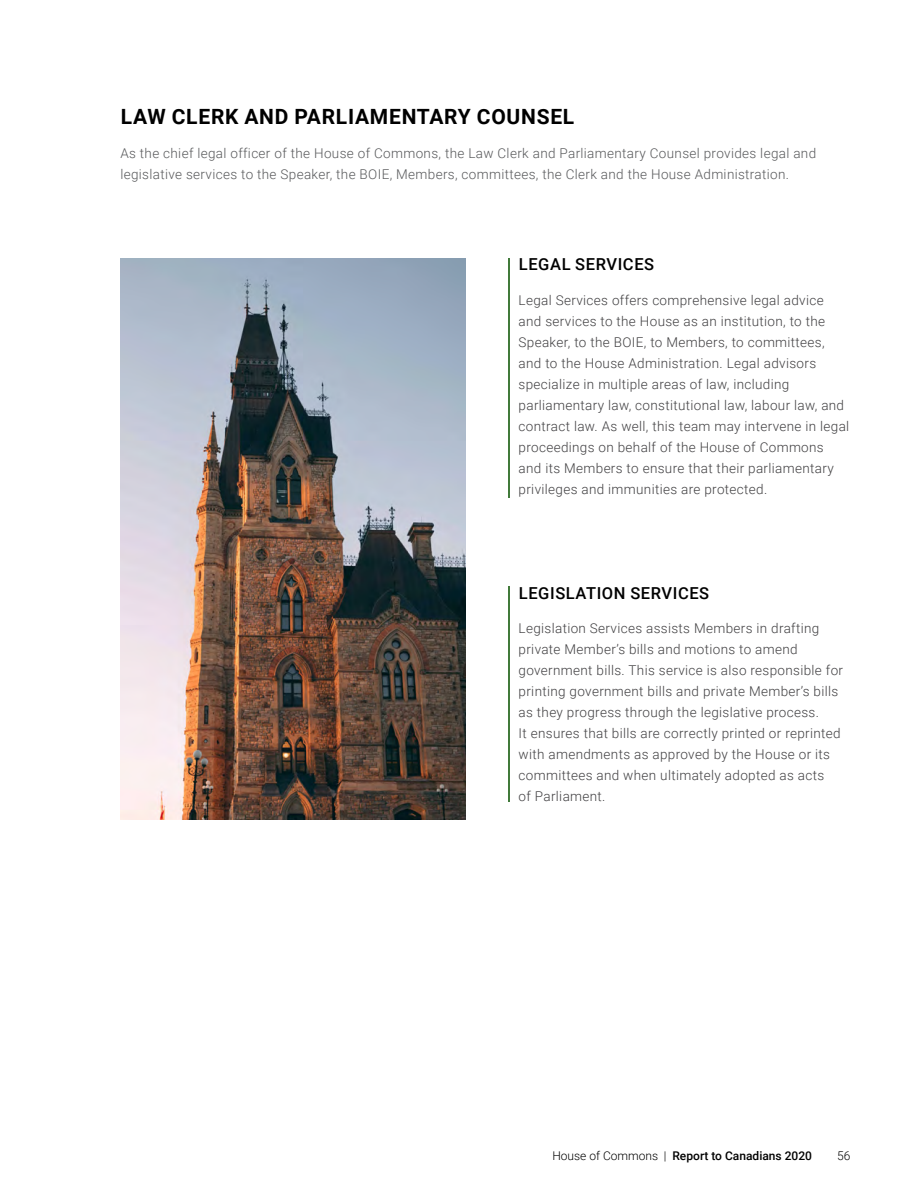
<style>
.page{position:relative;width:918px;height:1188px;background:#fff}
.page>*{position:absolute;margin:0;border:0;box-sizing:border-box;transform-origin:0 0}
.h4_-_Roboto{font:700 21px "Roboto";letter-spacing:.035em;color:#000}
.h5_-_Roboto{font:500 16.5px "Roboto";letter-spacing:.035em;color:#000}
.Body{font:300 13.5px/21px "Roboto";letter-spacing:.025em;color:#414042}
.Body-2{font:300 13.5px/21px "Roboto";letter-spacing:.025em;color:#58595b}
.t1{font:500 12px "Roboto";color:#000}
.t2{font:300 12px "Roboto";color:#000}
.s1{font-weight:300}
</style>
<div class="page">
<img style="left:120px;top:258px;width:346px;height:562px">
<hr style="left:508px;top:258px;width:2px;height:239px;background:#417a3a">
<hr style="left:508px;top:586px;width:2px;height:216px;background:#417a3a">
<h4 class="h4_-_Roboto" style="left:121px;top:102px;width:455px">LAW CLERK AND PARLIAMENTARY COUNSEL</h4>
<p class="Body-2" style="left:120px;top:142px;width:697px">As the chief legal officer of the House of Commons, the Law Clerk and Parliamentary Counsel provides legal and legislative services to the Speaker, the BOIE, Members, committees, the Clerk and the House Administration.</p>
<h5 class="h5_-_Roboto" style="left:519px;top:253px;width:137px">LEGAL SERVICES</h5>
<p class="Body" style="left:519px;top:289px;width:332px">Legal Services offers comprehensive legal advice and services to the House as an institution, to the Speaker, to the BOIE, to Members, to committees, and to the House Administration. Legal advisors specialize in multiple areas of law, including parliamentary law, constitutional law, labour law, and contract law. As well, this team may intervene in legal proceedings on behalf of the House of Commons and its Members to ensure that their parliamentary privileges and immunities are protected.</p>
<h5 class="h5_-_Roboto" style="left:519px;top:581px;width:192px">LEGISLATION SERVICES</h5>
<p class="Body" style="left:519px;top:618px;width:326px">Legislation Services assists Members in drafting private Member’s bills and motions to amend government bills. This service is also responsible for printing government bills and private Member’s bills as they progress through the legislative process.<br>It ensures that bills are correctly printed or reprinted with amendments as approved by the House or its committees and when ultimately adopted as acts<br>of Parliament.</p>
<p class="t1" style="left:552px;top:1147px;width:261px"><span class="s1">House of Commons |</span> Report to Canadians 2020</p>
<p class="t2" style="left:837px;top:1147px;width:15px">56</p>
</div>
